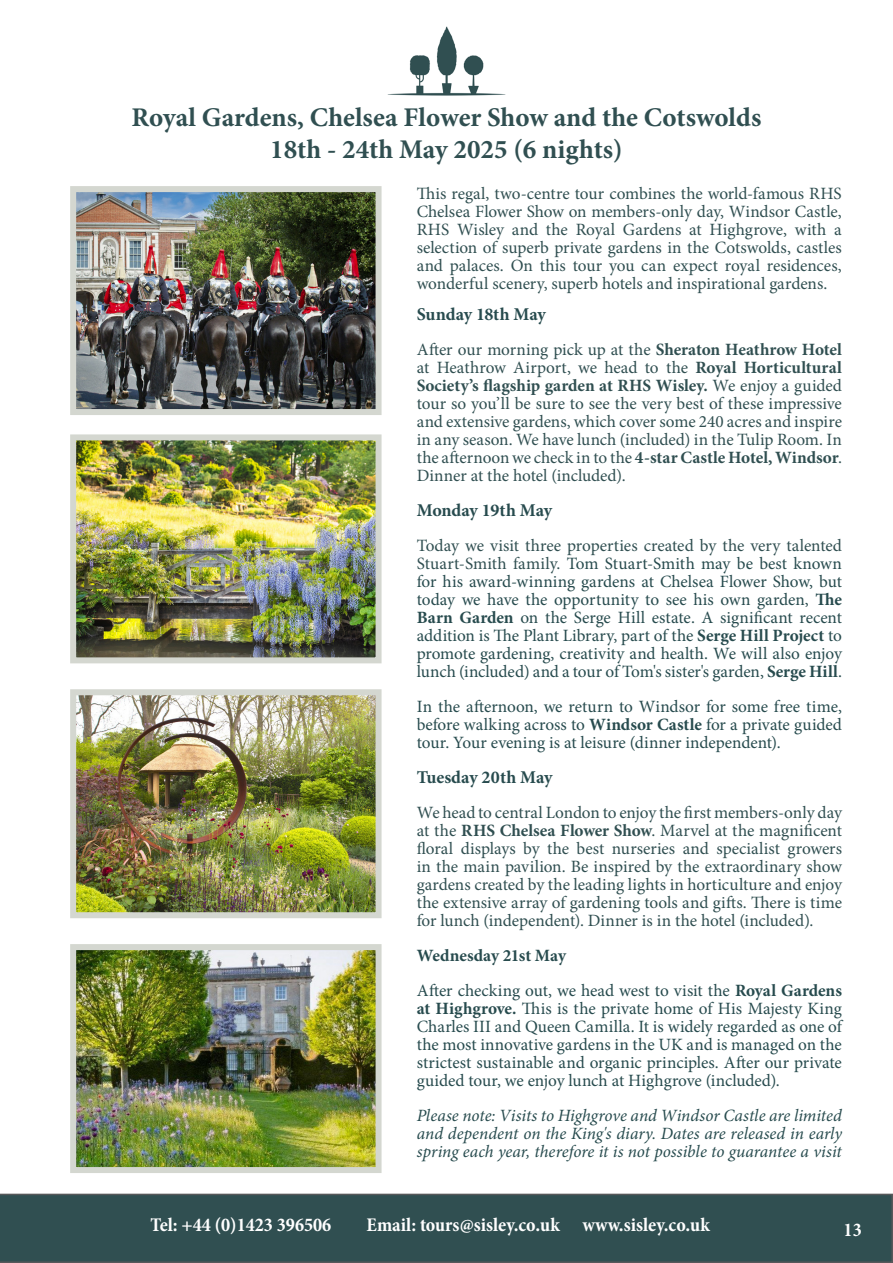
<style>
.page{position:relative;width:893px;height:1263px;background:#fff}
.page>*{position:absolute;margin:0;border:0;box-sizing:border-box;transform-origin:0 0}
.t1{font:700 27px "Minion Pro";color:#304f51}
.t2{font:700 condensed 19.5px "Minion Pro";color:#fff}
.t3{font:700 18px "Minion Pro";letter-spacing:-.005em;color:#274b4e}
.t4{font:17.25px/18px "Minion Pro";letter-spacing:-.005em;color:#304f51;text-align:justify}
.t5{font:17.25px/18px "Minion Pro";letter-spacing:-.005em;color:#274b4e;text-align:justify}
.t6{font:italic 17.25px/18px "Minion Pro";color:#274b4e;text-align:justify}
.t7{font:700 17.25px "Minion Pro";letter-spacing:-.005em;color:#274b4e}
.s1{font-weight:700}
.s2{color:#304f51}
</style>
<div class="page">
<img style="left:77px;top:193px;width:298px;height:215px">
<div style="left:70px;top:186px;width:312px;height:229px;border:6px solid #d4d7d0"></div>
<img style="left:77px;top:951px;width:298px;height:215px">
<div style="left:70px;top:944px;width:312px;height:229px;border:6px solid #d4d7d0"></div>
<img style="left:77px;top:441px;width:298px;height:215px">
<div style="left:70px;top:434px;width:312px;height:229px;border:6px solid #d4d7d0"></div>
<img style="left:77px;top:696px;width:298px;height:215px">
<div style="left:70px;top:689px;width:312px;height:229px;border:6px solid #d4d7d0"></div>
<img style="left:387px;top:26px;width:119px;height:70px">
<div style="left:0;top:1194px;width:893px;height:69px;background:#304f51"></div>
<p class="t1" style="left:132px;top:98px;width:631px">Royal Gardens, Chelsea Flower Show and the Cotswolds</p>
<p class="t1" style="left:270px;top:130px;width:354px">18th - 24th May 2025 (6 nights)</p>
<p class="t4" style="left:417px;top:184px;width:427px">This regal, two-centre tour combines the world-famous RHS Chelsea Flower Show on members-only day, Windsor Castle, RHS Wisley and the Royal Gardens at Highgrove, with a selection of superb private gardens in the Cotswolds, castles and palaces. On this tour you can expect royal residences, wonderful scenery, superb hotels and inspirational gardens.</p>
<p class="t3" style="left:417px;top:301px;width:131px">Sunday 18th May</p>
<p class="t4" style="left:417px;top:340px;width:427px">After our morning pick up at the <span class="s1">Sheraton Heathrow Hotel </span>at Heathrow Airport, we head to the <span class="s1">Royal Horticultural Society’s flagship garden at RHS Wisley.</span> We enjoy a guided tour so you’ll be sure to see the very best of these impressive and extensive gardens, which cover some 240 acres and inspire in any season. We have lunch (included) in the Tulip Room. In the afternoon we check in to the <span class="s1">4-star Castle Hotel, Windsor</span>.<br>Dinner at the hotel (included).</p>
<p class="t3" style="left:417px;top:497px;width:137px">Monday 19th May</p>
<p class="t5" style="left:417px;top:536px;width:427px"><span class="s2">Today we visit three properties created by the very talented Stuart-Smith family.</span> Tom Stuart-Smith may be best known for his award-winning gardens at Chelsea Flower Show, but today we have the opportunity to see his own garden, <span class="s1">The Barn Garden</span> on the Serge Hill estate. A significant recent addition is The Plant Library, part of the <span class="s1">Serge Hill Project</span> to promote gardening, creativity and health. We will also enjoy lunch (included) and a tour of Tom's sister's garden, <span class="s1">Serge Hill</span>.</p>
<p class="t5" style="left:417px;top:697px;width:427px">In the afternoon, we return to Windsor for some free time, before walking across to <span class="s1">Windsor Castle</span> for a private guided tour. Your evening is at leisure (dinner independent).</p>
<p class="t3" style="left:417px;top:764px;width:137px">Tuesday 20th May</p>
<p class="t4" style="left:417px;top:803px;width:427px">We head to central London to enjoy the first members-only day at the <span class="s1">RHS Chelsea Flower Show</span>. Marvel at the magnificent floral displays by the best nurseries and specialist growers in the main pavilion. Be inspired by the extraordinary show gardens created by the leading lights in horticulture and enjoy the extensive array of gardening tools and gifts. There is time for lunch (independent). Dinner is in the hotel (included).</p>
<p class="t7" style="left:417px;top:943px;width:151px">Wednesday 21st May</p>
<p class="t5" style="left:417px;top:981px;width:427px">After checking out, we head west to visit the <span class="s1">Royal Gardens at Highgrove.</span> This is the private home of His Majesty King Charles III and Queen Camilla. It is widely regarded as one of the most innovative gardens in the UK and is managed on the strictest sustainable and organic principles. After our private guided tour, we enjoy lunch at Highgrove (included).</p>
<p class="t6" style="left:417px;top:1106px;width:427px">Please note: Visits to Highgrove and Windsor Castle are limited and dependent on the King's diary. Dates are released in early spring each year, therefore it is not possible to guarantee a visit</p>
<p class="t2" style="left:151px;top:1212px;width:182px">Tel: +44 (0)1423 396506</p>
<p class="t2" style="left:367px;top:1212px;width:345px">Email: tours@sisley.co.uk www.sisley.co.uk</p>
<p class="t2" style="left:844px;top:1216px;width:20px">13</p>
</div>
